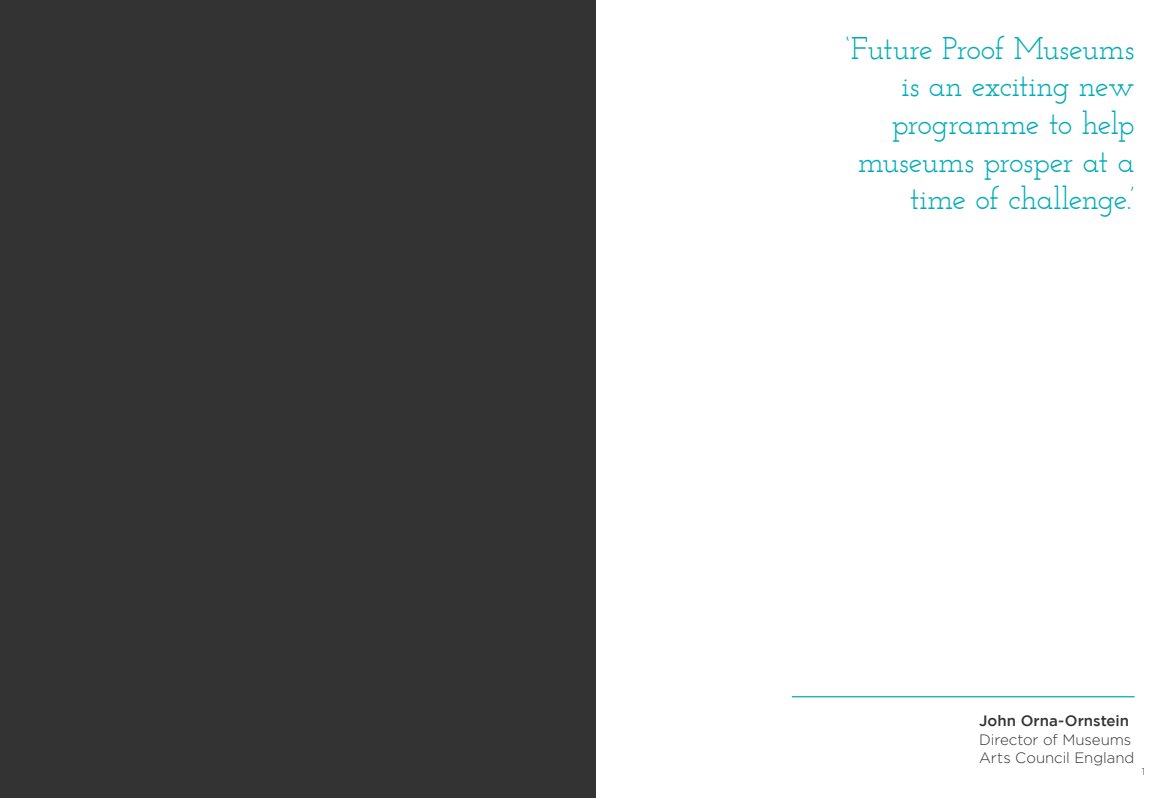
<style>
.page{position:relative;width:1170px;height:798px;background:#fff}
.page>*{position:absolute;margin:0;border:0;box-sizing:border-box;transform-origin:0 0}
.t1{font:31.25px/37.5px "Josefin Slab";letter-spacing:-.025em;color:#00abb5;text-align:right}
.t2{font:300 15px/18px "Gotham";letter-spacing:-.005em;color:#333334}
.t3{font:500 15px "Gotham";color:#333334}
.t4{font:300 10px "Gotham";color:#333334}
</style>
<div class="page">
<hr style="left:791px;top:695px;width:343px;height:2px;background:#00abb5">
<div style="left:0;top:0;width:595px;height:797px;background:#333334"></div>
<p class="t1" style="left:845px;top:29px;width:290px">‘Future Proof Museums is an exciting new programme to help museums prosper at a time of challenge.’</p>
<p class="t3" style="left:979px;top:712px;width:152px">John Orna-Ornstein</p>
<p class="t2" style="left:979px;top:729px;width:157px">Director of Museums<br>Arts Council England</p>
<p class="t4" style="left:1141px;top:765px;width:5px">1</p>
</div>
